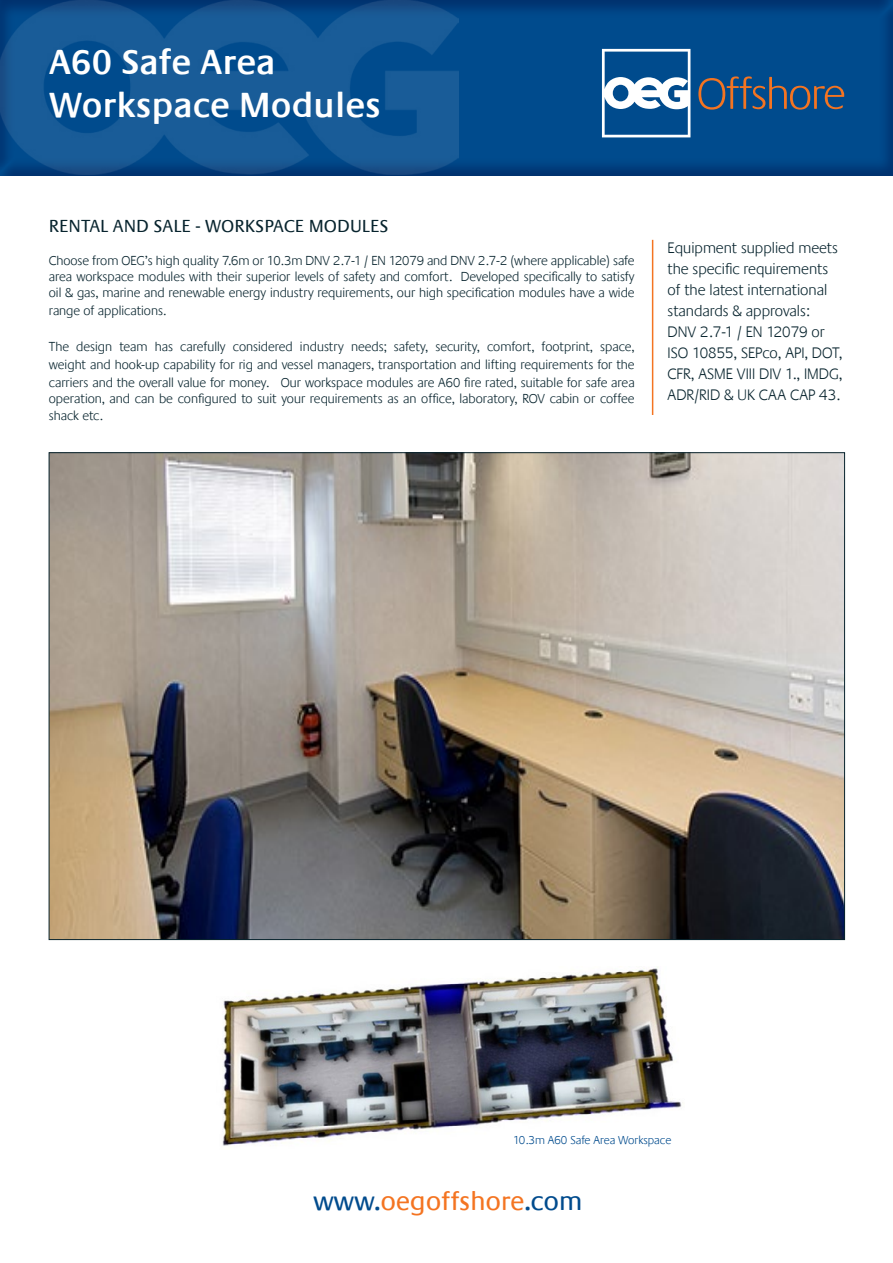
<style>
.page{position:relative;width:893px;height:1263px;background:#fff}
.page>*{position:absolute;margin:0;border:0;box-sizing:border-box;transform-origin:0 0}
.t1{font:600 36px/43.2px "Praxis LT";color:#fff}
.t2{font:27px "Praxis LT";letter-spacing:-.01em;color:#f47421}
.t3{font:18px "Praxis LT";color:#08242e}
.t4{font:300 15.75px/21px "Praxis LT";color:#08242e}
.t5{font:300 13.5px/16.2px "Praxis LT";color:#08242e;text-align:justify}
.t6{font:300 12px "Praxis LT";color:#004b8d}
.s1{color:#004b8d}
</style>
<div class="page">
<div style="left:0;top:0;width:893px;height:178px;background:#004b8d;opacity:.5"></div>
<img style="left:51px;top:454px;width:792px;height:484px">
<hr style="left:652px;top:240px;width:1px;height:175px;background:#f47421">
<svg style="left:698px;top:76px;width:146px;height:34px;background:#365474"></svg>
<svg style="left:602px;top:49px;width:88px;height:88px"></svg>
<img style="left:0;top:0;width:458px;height:174px">
<img style="left:222px;top:967px;width:460px;height:179px">
<h1 class="t1" style="left:49px;top:41px;width:333px">A60 Safe Area<br>Workspace Modules</h1>
<h3 class="t3" style="left:49px;top:216px;width:341px">RENTAL AND SALE - WORKSPACE MODULES</h3>
<p class="t5" style="left:49px;top:252px;width:587px">Choose from OEG’s high quality 7.6m or 10.3m DNV 2.7-1 / EN 12079 and DNV 2.7-2 (where applicable) safe area workspace modules with their superior levels of safety and comfort. Developed specifically to satisfy oil &amp; gas, marine and renewable energy industry requirements, our high specification modules have a wide</p>
<p class="t5" style="left:49px;top:303px;width:119px">range of applications.</p>
<p class="t5" style="left:49px;top:338px;width:587px;line-height:18px">The design team has carefully considered industry needs; safety, security, comfort, footprint, space, weight and hook-up capability for rig and vessel managers, transportation and lifting requirements for the carriers and the overall value for money. Our workspace modules are A60 fire rated, suitable for safe area</p>
<p class="t5" style="left:49px;top:391px;width:587px;line-height:17px">operation, and can be configured to suit your requirements as an office, laboratory, ROV cabin or coffee shack etc.</p>
<p class="t4" style="left:668px;top:238px;width:176px">Equipment supplied meets the specific requirements of the latest international standards &amp; approvals:<br>DNV 2.7-1 / EN 12079 or<br>ISO 10855, SEPco, API, DOT,<br>CFR, ASME VIII DIV 1., IMDG,<br>ADR/RID &amp; UK CAA CAP 43.</p>
<p class="t6" style="left:513px;top:1133px;width:160px">10.3m A60 Safe Area Workspace</p>
<h2 class="t2" style="left:313px;top:1186px;width:271px"><span class="s1">www.</span>oegoffshore<span class="s1">.com</span></h2>
</div>
